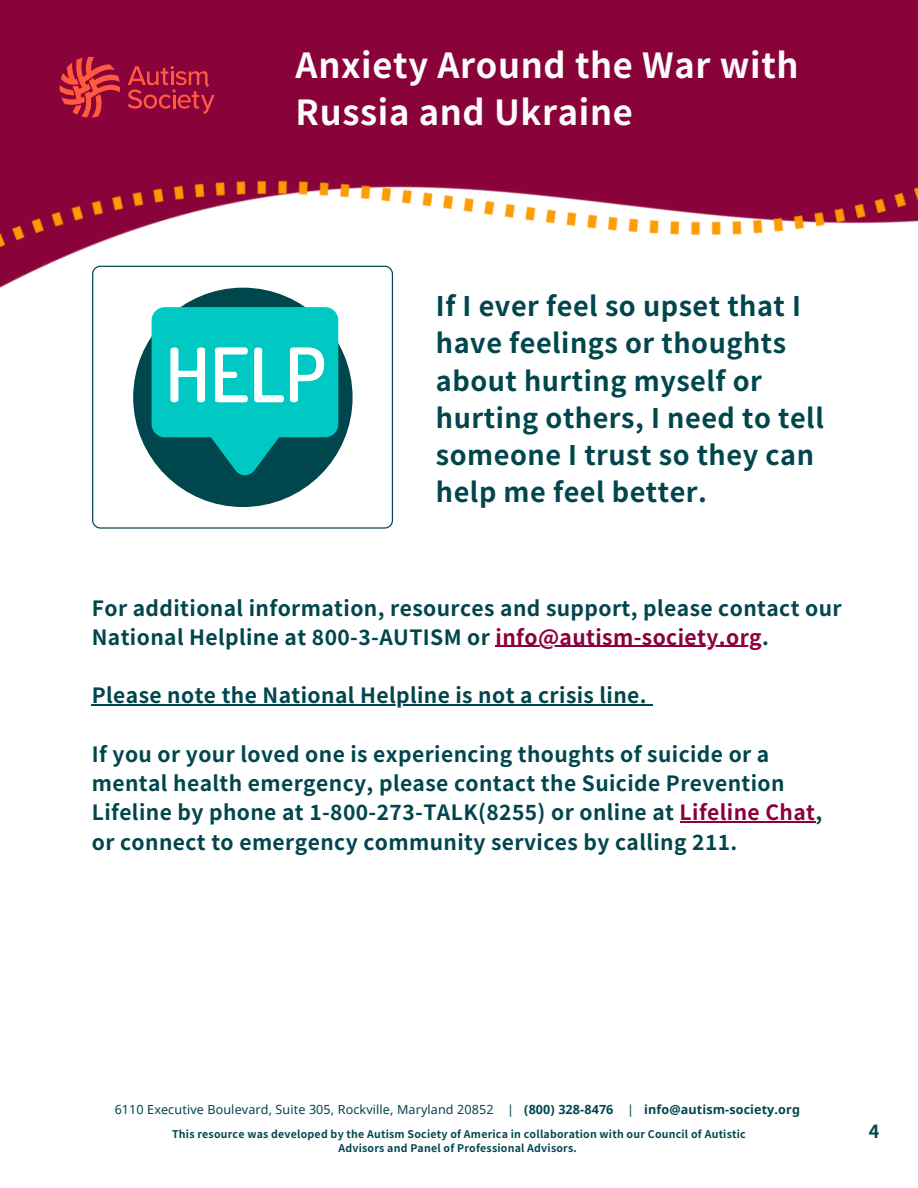
<style>
.page{position:relative;width:918px;height:1188px;background:#fff}
.page>*{position:absolute;margin:0;border:0;box-sizing:border-box;transform-origin:0 0}
.t1{font:700 34.5px/47.2px "Noto Sans JP";letter-spacing:.02em;color:#fcfcfb}
.t2{font:700 27px/37.2px "Noto Sans JP";letter-spacing:.02em;color:#00464d}
.t3{font:700 21px/29.2px "Noto Sans JP";letter-spacing:.02em;color:#00464d}
.t4{font:700 18px "Noto Sans JP";color:#00464d}
.t5{font:12.6px "Noto Sans";letter-spacing:.01em;color:#00464d}
.t6{font:700 10.5px/14.1px "Noto Sans JP";letter-spacing:.02em;color:#00464d;text-align:center}
.s1{color:#8c003b}
.s2{font-weight:700}
</style>
<div class="page">
<img style="left:0;top:0;width:918px;height:521px">
<svg style="left:128px;top:66px;width:87px;height:48px;background:#a7183b"></svg>
<svg style="left:60px;top:57px;width:60px;height:61px;background:#bb263c"></svg>
<svg style="left:92px;top:266px;width:301px;height:263px"></svg>
<div style="left:133px;top:288px;width:220px;height:219px;background:#00464d;border-radius:50%"></div>
<div style="left:152px;top:307px;width:186px;height:130px;background:#00c9c3;border-radius:13px"></div>
<svg style="left:170px;top:347px;width:114px;height:129px"></svg>
<svg style="left:290px;top:347px;width:34px;height:55px"></svg>
<hr style="left:496px;top:646px;width:266px;height:1px;background:#8c003b">
<hr style="left:92px;top:704px;width:555px;height:2px;background:#00464d">
<hr style="left:680px;top:821px;width:135px;height:2px;background:#8c003b">
<p class="t1" style="left:296px;top:39px;width:505px">Anxiety Around the War with<br>Russia and Ukraine</p>
<p class="t2" style="left:436px;top:286px;width:389px">If I ever feel so upset that I have feelings or thoughts about hurting myself or hurting others, I need to tell someone I trust so they can help me feel better.</p>
<p class="t3" style="left:92px;top:592px;width:751px">For additional information, resources and support, please contact our<br>National Helpline at 800-3-AUTISM or <span class="s1">info@autism-society.org</span>.</p>
<p class="t3" style="left:92px;top:679px;width:556px">Please note the National Helpline is not a crisis line.</p>
<p class="t3" style="left:92px;top:738px;width:732px">If you or your loved one is experiencing thoughts of suicide or a mental health emergency, please contact the Suicide Prevention Lifeline by phone at 1-800-273-TALK(8255) or online at <span class="s1">Lifeline Chat</span>, or connect to emergency community services by calling 211.</p>
<p class="t5" style="left:115px;top:1101px;width:687px">6110 Executive Boulevard, Suite 305, Rockville, Maryland 20852 | <span class="s2">(800) 328-8476</span> | <span class="s2">info@autism-society.org</span></p>
<p class="t6" style="left:172px;top:1126px;width:575px">This resource was developed by the Autism Society of America in collaboration with our Council of Autistic<br>Advisors and Panel of Professional Advisors.</p>
<p class="t4" style="left:869px;top:1117px;width:12px">4</p>
</div>
